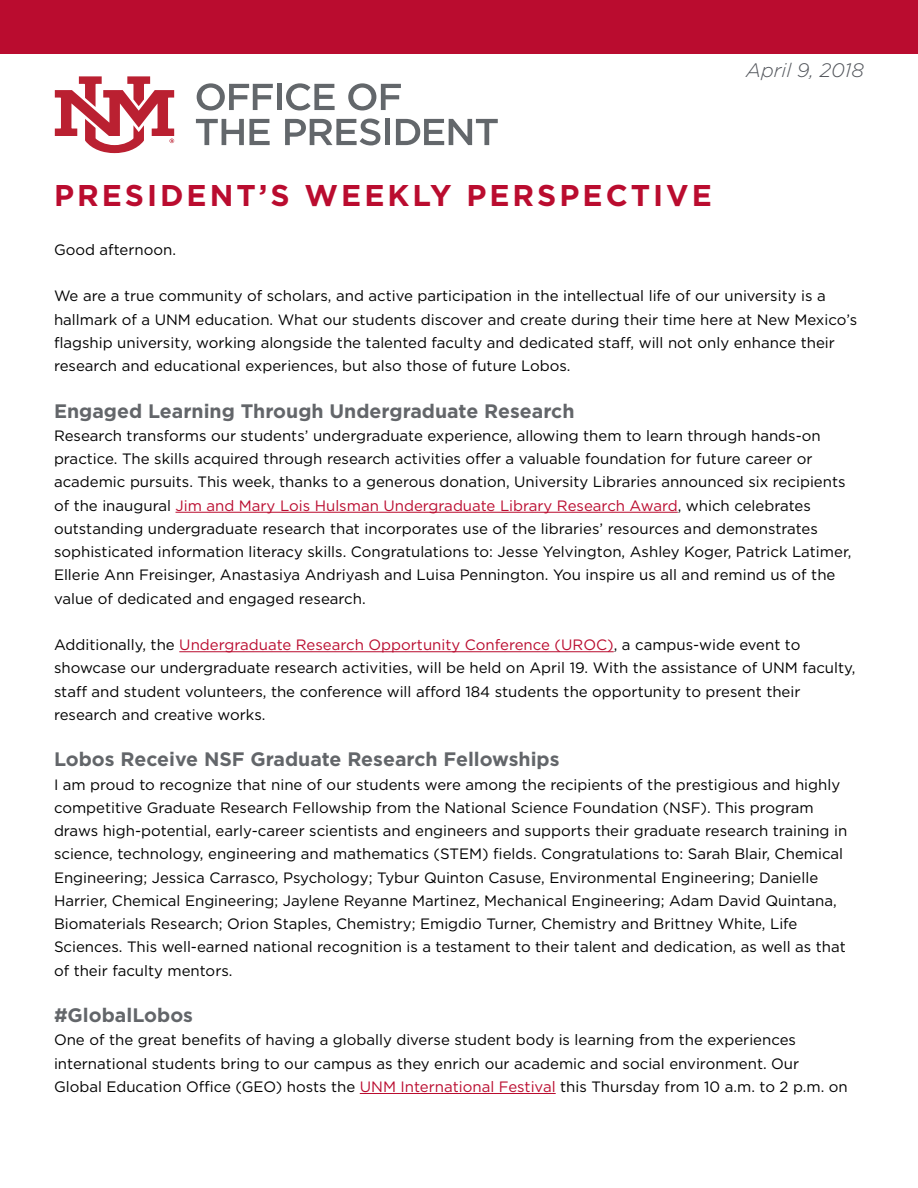
<style>
.page{position:relative;width:918px;height:1188px;background:#fff}
.page>*{position:absolute;margin:0;border:0;box-sizing:border-box;transform-origin:0 0}
.t1{font:700 30px "Gotham";letter-spacing:.1em;color:#ba0c2f}
.t2{font:700 19.5px "Gotham";color:#63666a}
.t3{font:italic 300 19.5px "Gotham";color:#52555b}
.t4{font:15px/23.2px "Gotham";color:#000}
.s1{color:#ba0c2f}
</style>
<div class="page">
<hr style="left:176px;top:512px;width:502px;height:1px;background:#ba0c2f">
<hr style="left:179px;top:651px;width:435px;height:1px;background:#ba0c2f">
<hr style="left:360px;top:1093px;width:196px;height:1px;background:#ba0c2f">
<div style="left:0;top:0;width:918px;height:53px;background:#ba0c2f"></div>
<svg style="left:197px;top:83px;width:76px;height:27px"></svg>
<div style="left:277px;top:84px;width:5px;height:26px;background:#63676b"></div>
<svg style="left:286px;top:83px;width:49px;height:27px"></svg>
<svg style="left:348px;top:83px;width:53px;height:27px"></svg>
<svg style="left:196px;top:119px;width:74px;height:26px"></svg>
<svg style="left:285px;top:119px;width:95px;height:26px"></svg>
<div style="left:385px;top:119px;width:5px;height:26px;background:#63676b"></div>
<svg style="left:396px;top:119px;width:102px;height:26px"></svg>
<svg style="left:55px;top:76px;width:119px;height:77px"></svg>
<h2 class="t3" style="left:746px;top:58px;width:119px">April 9, 2018</h2>
<h1 class="t1" style="left:54px;top:176px;width:659px">PRESIDENT’S WEEKLY PERSPECTIVE</h1>
<p class="t4" style="left:54px;top:238px;width:124px">Good afternoon.</p>
<p class="t4" style="left:54px;top:284px;width:805px">We are a true community of scholars, and active participation in the intellectual life of our university is a hallmark of a UNM education. What our students discover and create during their time here at New Mexico’s flagship university, working alongside the talented faculty and dedicated staff, will not only enhance their research and educational experiences, but also those of future Lobos.</p>
<h2 class="t2" style="left:54px;top:398px;width:522px">Engaged Learning Through Undergraduate Research</h2>
<p class="t4" style="left:54px;top:424px;width:799px">Research transforms our students’ undergraduate experience, allowing them to learn through hands-on practice. The skills acquired through research activities offer a valuable foundation for future career or academic pursuits. This week, thanks to a generous donation, University Libraries announced six recipients of the inaugural <span class="s1">Jim and Mary Lois Hulsman Undergraduate Library Research Award</span>, which celebrates outstanding undergraduate research that incorporates use of the libraries’ resources and demonstrates sophisticated information literacy skills. Congratulations to: Jesse Yelvington, Ashley Koger, Patrick Latimer, Ellerie Ann Freisinger, Anastasiya Andriyash and Luisa Pennington. You inspire us all and remind us of the value of dedicated and engaged research.</p>
<p class="t4" style="left:54px;top:633px;width:803px">Additionally, the <span class="s1">Undergraduate Research Opportunity Conference (UROC)</span>, a campus-wide event to showcase our undergraduate research activities, will be held on April 19. With the assistance of UNM faculty, staff and student volunteers, the conference will afford 184 students the opportunity to present their research and creative works.</p>
<h2 class="t2" style="left:54px;top:747px;width:507px">Lobos Receive NSF Graduate Research Fellowships</h2>
<p class="t4" style="left:54px;top:772px;width:795px">I am proud to recognize that nine of our students were among the recipients of the prestigious and highly competitive Graduate Research Fellowship from the National Science Foundation (NSF). This program draws high-potential, early-career scientists and engineers and supports their graduate research training in science, technology, engineering and mathematics (STEM) fields. Congratulations to: Sarah Blair, Chemical Engineering; Jessica Carrasco, Psychology; Tybur Quinton Casuse, Environmental Engineering; Danielle Harrier, Chemical Engineering; Jaylene Reyanne Martinez, Mechanical Engineering; Adam David Quintana, Biomaterials Research; Orion Staples, Chemistry; Emigdio Turner, Chemistry and Brittney White, Life Sciences. This well-earned national recognition is a testament to their talent and dedication, as well as that of their faculty mentors.</p>
<h2 class="t2" style="left:54px;top:1002px;width:141px">#GlobalLobos</h2>
<p class="t4" style="left:54px;top:1028px;width:795px">One of the great benefits of having a globally diverse student body is learning from the experiences international students bring to our campus as they enrich our academic and social environment. Our<br>Global Education Office (GEO) hosts the <span class="s1">UNM International Festival</span> this Thursday from 10 a.m. to 2 p.m. on</p>
</div>
